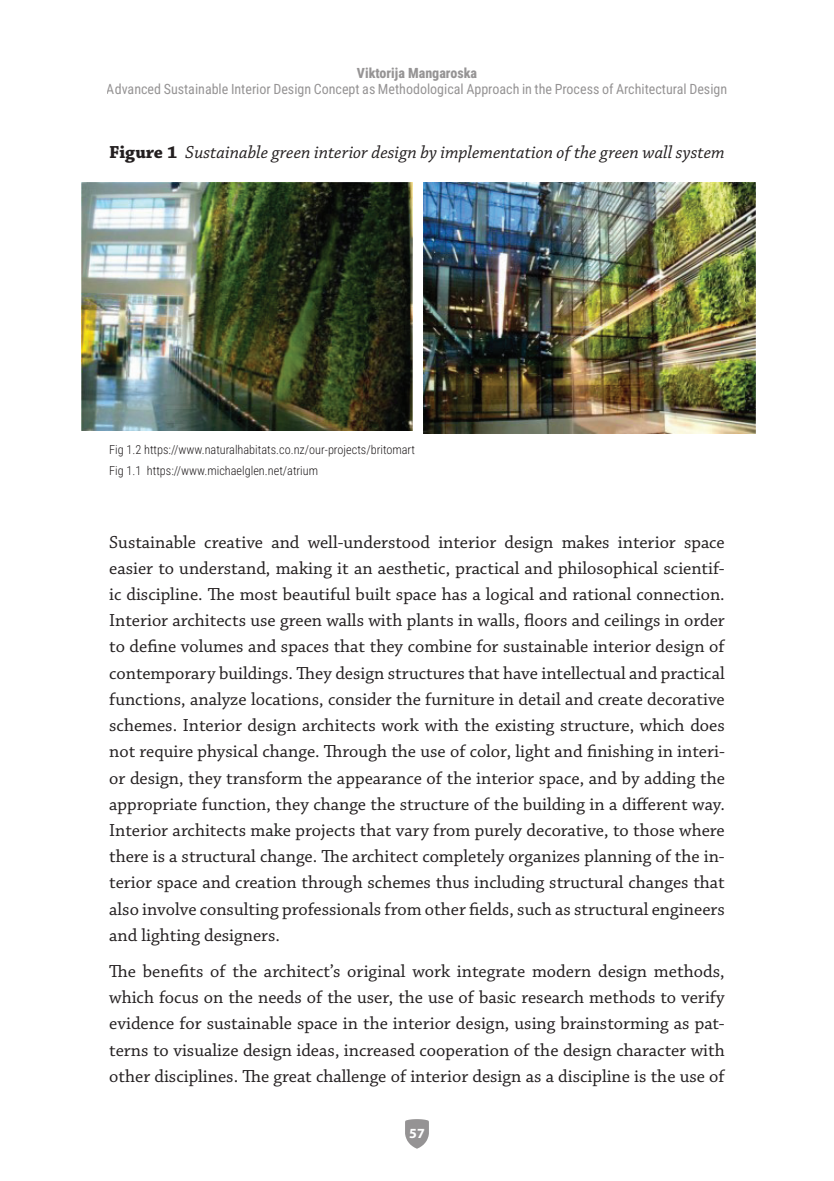
<style>
.page{position:relative;width:834px;height:1181px;background:#fff}
.page>*{position:absolute;margin:0;border:0;box-sizing:border-box;transform-origin:0 0}
.t1{font:18.38px/26.2px "Chaparral Pro";color:#231f20;text-align:justify}
.t2{font:italic 18.38px "Chaparral Pro";color:#231f20}
.t3{font:14px "Roboto Condensed";color:#231f20}
.t4{font:800 14px "Roboto Condensed";color:#231f20}
.t5{font:700 14px "Myriad Pro";color:#fff}
.t6{font:300 12.25px/21px "Roboto Condensed";color:#231f20}
.s1{font-weight:700;font-style:normal}
</style>
<div class="page">
<svg style="left:405px;top:1119px;width:24px;height:29px"></svg>
<img style="left:82px;top:182px;width:330px;height:248px">
<img style="left:424px;top:182px;width:332px;height:251px">
<p class="t4" style="left:357px;top:63px;width:122px">Viktorija Mangaroska</p>
<p class="t3" style="left:107px;top:80px;width:622px">Advanced Sustainable Interior Design Concept as Methodological Approach in the Process of Architectural Design</p>
<p class="t2" style="left:109px;top:142px;width:617px"><span class="s1">Figure 1</span> Sustainable green interior design by implementation of the green wall system</p>
<p class="t6" style="left:109px;top:439px;width:307px">Fig 1.2 https://www.naturalhabitats.co.nz/our-projects/britomart<br>Fig 1.1 https://www.michaelglen.net/atrium</p>
<p class="t1" style="left:109px;top:529px;width:617px">Sustainable creative and well-understood interior design makes interior space easier to understand, making it an aesthetic, practical and philosophical scientif&shy;ic discipline. The most beautiful built space has a logical and rational connection.<br>Interior architects use green walls with plants in walls, floors and ceilings in order to define volumes and spaces that they combine for sustainable interior design of contemporary buildings. They design structures that have intellectual and practical functions, analyze locations, consider the furniture in detail and create decorative schemes. Interior design architects work with the existing structure, which does not require physical change. Through the use of color, light and finishing in interi&shy;or design, they transform the appearance of the interior space, and by adding the appropriate function, they change the structure of the building in a different way.<br>Interior architects make projects that vary from purely decorative, to those where there is a structural change. The architect completely organizes planning of the in&shy;terior space and creation through schemes thus including structural changes that also involve consulting professionals from other fields, such as structural engineers and lighting designers.</p>
<p class="t1" style="left:109px;top:958px;width:617px">The benefits of the architect’s original work integrate modern design methods, which focus on the needs of the user, the use of basic research methods to verify evidence for sustainable space in the interior design, using brainstorming as pat&shy;terns to visualize design ideas, increased cooperation of the design character with other disciplines. The great challenge of interior design as a discipline is the use of</p>
<p class="t5" style="left:409px;top:1124px;width:17px">57</p>
</div>
